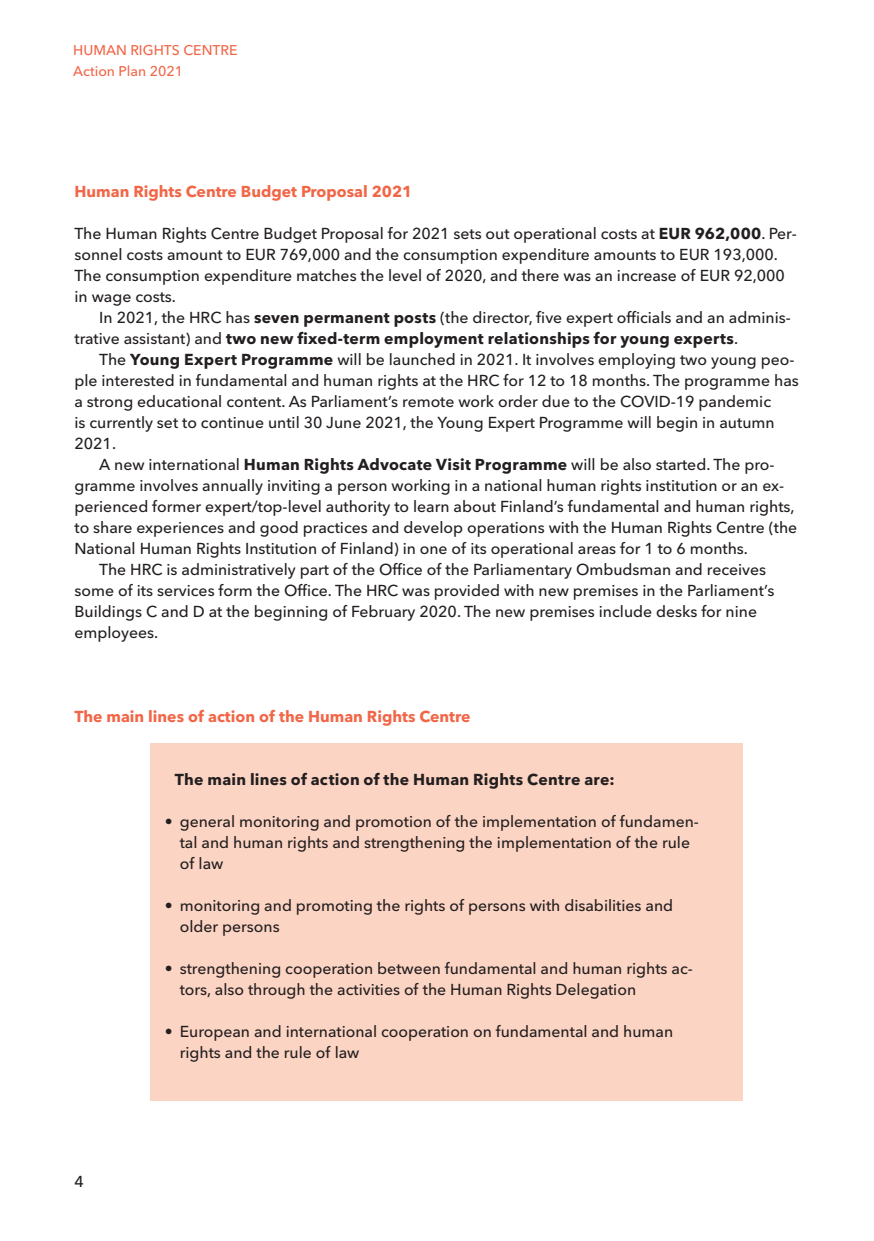
<style>
.page{position:relative;width:874px;height:1241px;background:#fff}
.page>*{position:absolute;margin:0;border:0;box-sizing:border-box;transform-origin:0 0}
.leipis_suomi{font:500 15.75px/21px "Avenir Next LT Pro";color:#231f20}
.leipis_1__rivi_suomi{font:500 15.75px/21px "Avenir Next LT Pro";color:#231f20}
.väliotsikko{font:700 15.75px "Avenir Next LT Pro";color:#f26648}
.leipis_1__rivi_laati{font:700 15.75px "Avenir Next LT Pro";letter-spacing:.015em;color:#231f20}
.t1{font:500 14px/21px "Avenir Next LT Pro";color:#f26648}
.s1{font-weight:700}
</style>
<div class="page">
<div style="left:150px;top:743px;width:591px;height:357px;background:#fcd4c3"></div>
<p class="t1" style="left:73px;top:40px;width:166px">HUMAN RIGHTS CENTRE<br>Action Plan 2021</p>
<p class="väliotsikko" style="left:74px;top:181px;width:339px">Human Rights Centre Budget Proposal 2021</p>
<p class="leipis_1__rivi_suomi" style="left:74px;top:223px;width:723px">The Human Rights Centre Budget Proposal for 2021 sets out operational costs at <span class="s1">EUR 962,000</span>. Per&shy;sonnel costs amount to EUR 769,000 and the consumption expenditure amounts to EUR 193,000.<br>The consumption expenditure matches the level of 2020, and there was an increase of EUR 92,000 in wage costs.</p>
<p class="leipis_suomi" style="left:74px;top:307px;width:717px;text-indent:25px">In 2021, the HRC has <span class="s1">seven permanent posts</span> (the director, five expert officials and an adminis&shy;trative assistant) and <span class="s1">two new fixed-term employment relationships for young experts</span>.</p>
<p class="leipis_suomi" style="left:74px;top:349px;width:725px;text-indent:25px">The <span class="s1">Young Expert Programme</span> will be launched in 2021. It involves employing two young peo&shy;ple interested in fundamental and human rights at the HRC for 12 to 18 months. The programme has a strong educational content. As Parliament’s remote work order due to the COVID-19 pandemic<br>is currently set to continue until 30 June 2021, the Young Expert Programme will begin in autumn 2021.</p>
<p class="leipis_suomi" style="left:74px;top:454px;width:723px;text-indent:25px">A new international <span class="s1">Human Rights Advocate Visit Programme</span> will be also started. The pro&shy;gramme involves annually inviting a person working in a national human rights institution or an ex&shy;perienced former expert/top-level authority to learn about Finland’s fundamental and human rights, to share experiences and good practices and develop operations with the Human Rights Centre (the National Human Rights Institution of Finland) in one of its operational areas for 1 to 6 months.</p>
<p class="leipis_suomi" style="left:74px;top:559px;width:701px;text-indent:25px">The HRC is administratively part of the Office of the Parliamentary Ombudsman and receives some of its services form the Office. The HRC was provided with new premises in the Parliament’s Buildings C and D at the beginning of February 2020. The new premises include desks for nine employees.</p>
<p class="väliotsikko" style="left:74px;top:706px;width:397px">The main lines of action of the Human Rights Centre</p>
<p class="leipis_suomi" style="left:74px;top:1170px;width:11px">4</p>
<p class="leipis_1__rivi_laati" style="left:175px;top:769px;width:441px">The main lines of action of the Human Rights Centre are:</p>
<p class="leipis_suomi" style="left:180px;top:811px;width:520px;text-indent:-15px">• general monitoring and promotion of the implementation of fundamen&shy;tal and human rights and strengthening the implementation of the rule of law</p>
<p class="leipis_suomi" style="left:180px;top:895px;width:494px;text-indent:-15px">• monitoring and promoting the rights of persons with disabilities and older persons</p>
<p class="leipis_suomi" style="left:180px;top:958px;width:514px;text-indent:-15px">• strengthening cooperation between fundamental and human rights ac&shy;tors, also through the activities of the Human Rights Delegation</p>
<p class="leipis_suomi" style="left:180px;top:1021px;width:495px;text-indent:-15px">• European and international cooperation on fundamental and human rights and the rule of law</p>
</div>
